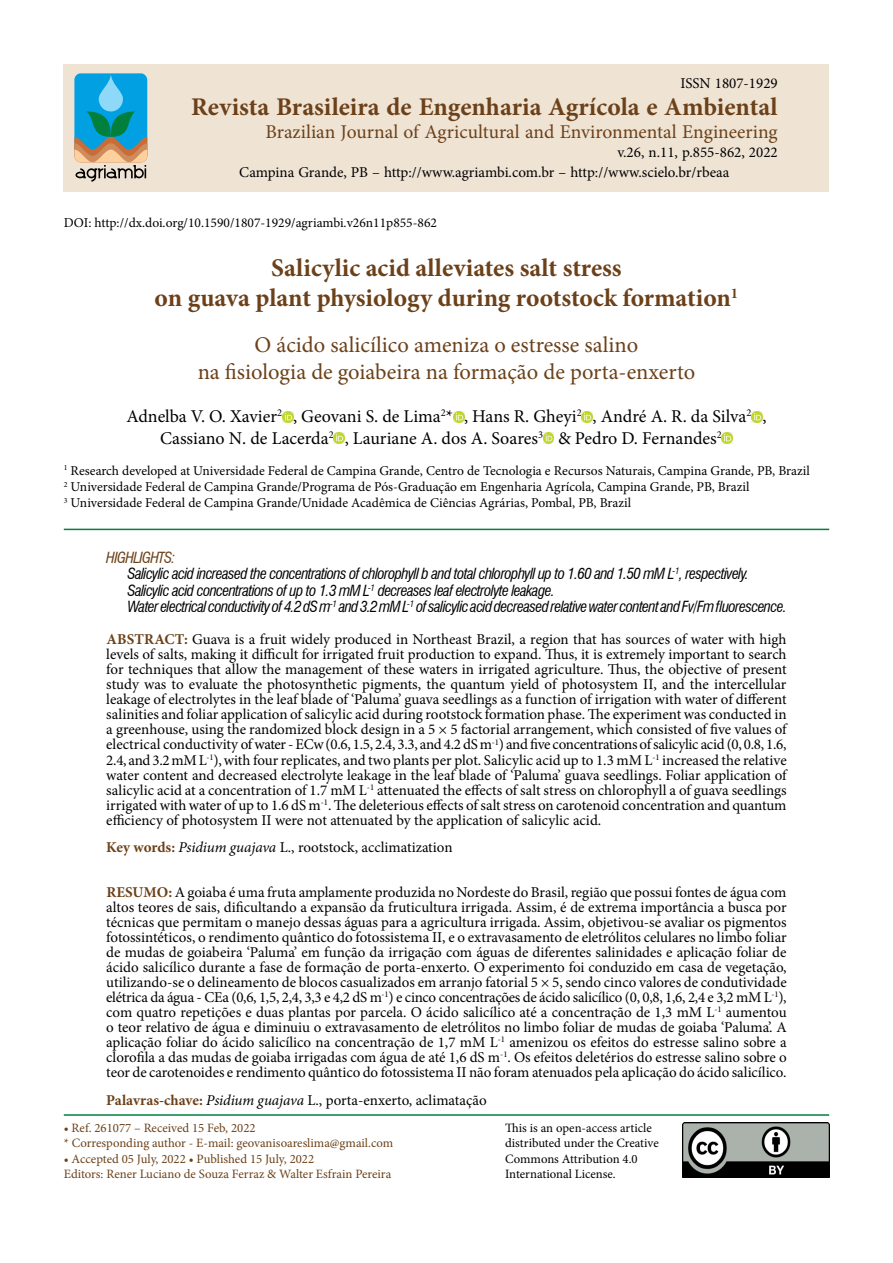
<style>
.page{position:relative;width:893px;height:1263px;background:#fff}
.page>*{position:absolute;margin:0;border:0;box-sizing:border-box;transform-origin:0 0}
.t1{font:700 25.5px/30.6px "Minion Pro";color:#6c4119;text-align:center}
.t2{font:22.5px/27px "Minion Pro";color:#6c4119;text-align:center}
.t3{font:19.5px "Minion Pro";color:#6c4119}
.t4{font:18px/21.6px "Minion Pro";color:#000}
.t5{font:15px/15px "Minion Pro";color:#000;text-align:justify}
.t6{font:italic condensed 15px/16.5px "Swiss 721 BT";letter-spacing:-.04em;color:#000}
.t7{font:13.5px/16.2px "Minion Pro";color:#000}
.t8{font:12.75px/15.3px "Minion Pro";color:#6c4119}
.t9{font:12.75px/15.3px "Minion Pro";color:#000}
.s1{color:#6c4119}
.s2{font-weight:700;color:#6c4119}
.s3{font-style:italic}
</style>
<div class="page">
<div style="left:64px;top:64px;width:765px;height:127px;background:#efe3d4"></div>
<img style="left:682px;top:1123px;width:147px;height:55px">
<svg style="left:74px;top:73px;width:73px;height:109px;background:#53a2b4"></svg>
<hr style="left:64px;top:1114px;width:765px;height:2px;background:#007f3e">
<svg style="left:282px;top:411px;width:11px;height:11px"></svg>
<svg style="left:453px;top:411px;width:11px;height:11px"></svg>
<svg style="left:582px;top:411px;width:11px;height:11px"></svg>
<svg style="left:751px;top:411px;width:11px;height:11px"></svg>
<svg style="left:334px;top:433px;width:11px;height:11px"></svg>
<svg style="left:543px;top:433px;width:11px;height:11px"></svg>
<svg style="left:722px;top:433px;width:11px;height:11px"></svg>
<hr style="left:64px;top:529px;width:765px;height:1px;background:#007f3e">
<p class="t5" style="left:680px;top:76px;width:99px">ISSN 1807-1929</p>
<h1 class="t1" style="left:191px;top:91px;width:588px">Revista Brasileira de Engenharia Agrícola e Ambiental</h1>
<h3 class="t3" style="left:265px;top:119px;width:514px">Brazilian Journal of Agricultural and Environmental Engineering</h3>
<p class="t5" style="left:617px;top:145px;width:162px">v.26, n.11, p.855-862, 2022</p>
<p class="t5" style="left:239px;top:165px;width:492px">Campina Grande, PB – http://www.agriambi.com.br – http://www.scielo.br/rbeaa</p>
<p class="t7" style="left:64px;top:215px;width:375px">DOI: http://dx.doi.org/10.1590/1807-1929/agriambi.v26n11p855-862</p>
<h1 class="t1" style="left:155px;top:252px;width:585px">Salicylic acid alleviates salt stress<br>on guava plant physiology during rootstock formation<sup>1</sup></h1>
<h2 class="t2" style="left:198px;top:332px;width:499px">O ácido salicílico ameniza o estresse salino<br>na fisiologia de goiabeira na formação de porta-enxerto</h2>
<p class="t4" style="left:160px;top:406px;width:608px;text-indent:-34px">Adnelba V. O. Xavier<sup>2</sup> , Geovani S. de Lima<sup>2</sup>* , Hans R. Gheyi<sup>2</sup> , André A. R. da Silva<sup>2</sup> ,<br>Cassiano N. de Lacerda<sup>2</sup> , Lauriane A. dos A. Soares<sup>3</sup> &amp; Pedro D. Fernandes<sup>2</sup></p>
<p class="t7" style="left:64px;top:463px;width:748px"><sup>1</sup> Research developed at Universidade Federal de Campina Grande, Centro de Tecnologia e Recursos Naturais, Campina Grande, PB, Brazil<br><sup>2</sup> Universidade Federal de Campina Grande/Programa de Pós-Graduação em Engenharia Agrícola, Campina Grande, PB, Brazil<br><sup>3</sup> Universidade Federal de Campina Grande/Unidade Acadêmica de Ciências Agrárias, Pombal, PB, Brazil</p>
<p class="t6" style="left:128px;top:549px;width:661px;text-indent:-21px"><span class="s1">HIGHLIGHTS:<br></span>Salicylic acid increased the concentrations of chlorophyll b and total chlorophyll up to 1.60 and 1.50 mM L<sup>-1</sup>, respectively.<br>Salicylic acid concentrations of up to 1.3 mM L<sup>-1</sup> decreases leaf electrolyte leakage.<br>Water electrical conductivity of 4.2 dS m<sup>-1</sup> and 3.2 mM L<sup>-1</sup> of salicylic acid decreased relative water content and Fv/Fm fluorescence.</p>
<p class="t5" style="left:106px;top:632px;width:682px"><span class="s2">ABSTRACT:</span> Guava is a fruit widely produced in Northeast Brazil, a region that has sources of water with high levels of salts, making it difficult for irrigated fruit production to expand. Thus, it is extremely important to search for techniques that allow the management of these waters in irrigated agriculture. Thus, the objective of present study was to evaluate the photosynthetic pigments, the quantum yield of photosystem II, and the intercellular leakage of electrolytes in the leaf blade of ‘Paluma’ guava seedlings as a function of irrigation with water of different salinities and foliar application of salicylic acid during rootstock formation phase. The experiment was conducted in a greenhouse, using the randomized block design in a 5 × 5 factorial arrangement, which consisted of five values of electrical conductivity of water - ECw (0.6, 1.5, 2.4, 3.3, and 4.2 dS m<sup>-1</sup>) and five concentrations of salicylic acid (0, 0.8, 1.6, 2.4, and 3.2 mM L<sup>-1</sup>), with four replicates, and two plants per plot. Salicylic acid up to 1.3 mM L<sup>-1</sup> increased the relative water content and decreased electrolyte leakage in the leaf blade of ‘Paluma’ guava seedlings. Foliar application of salicylic acid at a concentration of 1.7 mM L<sup>-1</sup> attenuated the effects of salt stress on chlorophyll a of guava seedlings irrigated with water of up to 1.6 dS m<sup>-1</sup>. The deleterious effects of salt stress on carotenoid concentration and quantum efficiency of photosystem II were not attenuated by the application of salicylic acid.</p>
<p class="t5" style="left:106px;top:840px;width:348px"><span class="s2">Key words:</span> <span class="s3">Psidium guajava</span> L., rootstock, acclimatization</p>
<p class="t5" style="left:106px;top:885px;width:682px"><span class="s2">RESUMO:</span> A goiaba é uma fruta amplamente produzida no Nordeste do Brasil, região que possui fontes de água com altos teores de sais, dificultando a expansão da fruticultura irrigada. Assim, é de extrema importância a busca por técnicas que permitam o manejo dessas águas para a agricultura irrigada. Assim, objetivou-se avaliar os pigmentos fotossintéticos, o rendimento quântico do fotossistema II, e o extravasamento de eletrólitos celulares no limbo foliar de mudas de goiabeira ‘Paluma’ em função da irrigação com águas de diferentes salinidades e aplicação foliar de ácido salicílico durante a fase de formação de porta-enxerto. O experimento foi conduzido em casa de vegetação, utilizando-se o delineamento de blocos casualizados em arranjo fatorial 5 × 5, sendo cinco valores de condutividade elétrica da água - CEa (0,6, 1,5, 2,4, 3,3 e 4,2 dS m<sup>-1</sup>) e cinco concentrações de ácido salicílico (0, 0,8, 1,6, 2,4 e 3,2 mM L<sup>-1</sup>), com quatro repetições e duas plantas por parcela. O ácido salicílico até a concentração de 1,3 mM L<sup>-1</sup> aumentou o teor relativo de água e diminuiu o extravasamento de eletrólitos no limbo foliar de mudas de goiaba ‘Paluma’. A aplicação foliar do ácido salicílico na concentração de 1,7 mM L<sup>-1</sup> amenizou os efeitos do estresse salino sobre a clorofila a das mudas de goiaba irrigadas com água de até 1,6 dS m<sup>-1</sup>. Os efeitos deletérios do estresse salino sobre o teor de carotenoides e rendimento quântico do fotossistema II não foram atenuados pela aplicação do ácido salicílico.</p>
<p class="t5" style="left:106px;top:1093px;width:382px"><span class="s2">Palavras-chave:</span> <span class="s3">Psidium guajava</span> L., porta-enxerto, aclimatação</p>
<p class="t8" style="left:64px;top:1120px;width:331px">• Ref. 261077 – Received 15 Feb, 2022<br>* Corresponding author - E-mail: geovanisoareslima@gmail.com</p>
<p class="t8" style="left:64px;top:1151px;width:329px">• Accepted 05 July, 2022 • Published 15 July, 2022<br>Editors: Rener Luciano de Souza Ferraz &amp; Walter Esfrain Pereira</p>
<p class="t9" style="left:505px;top:1120px;width:155px">This is an open-access article distributed under the Creative<br>Commons Attribution 4.0<br>International License.</p>
</div>
